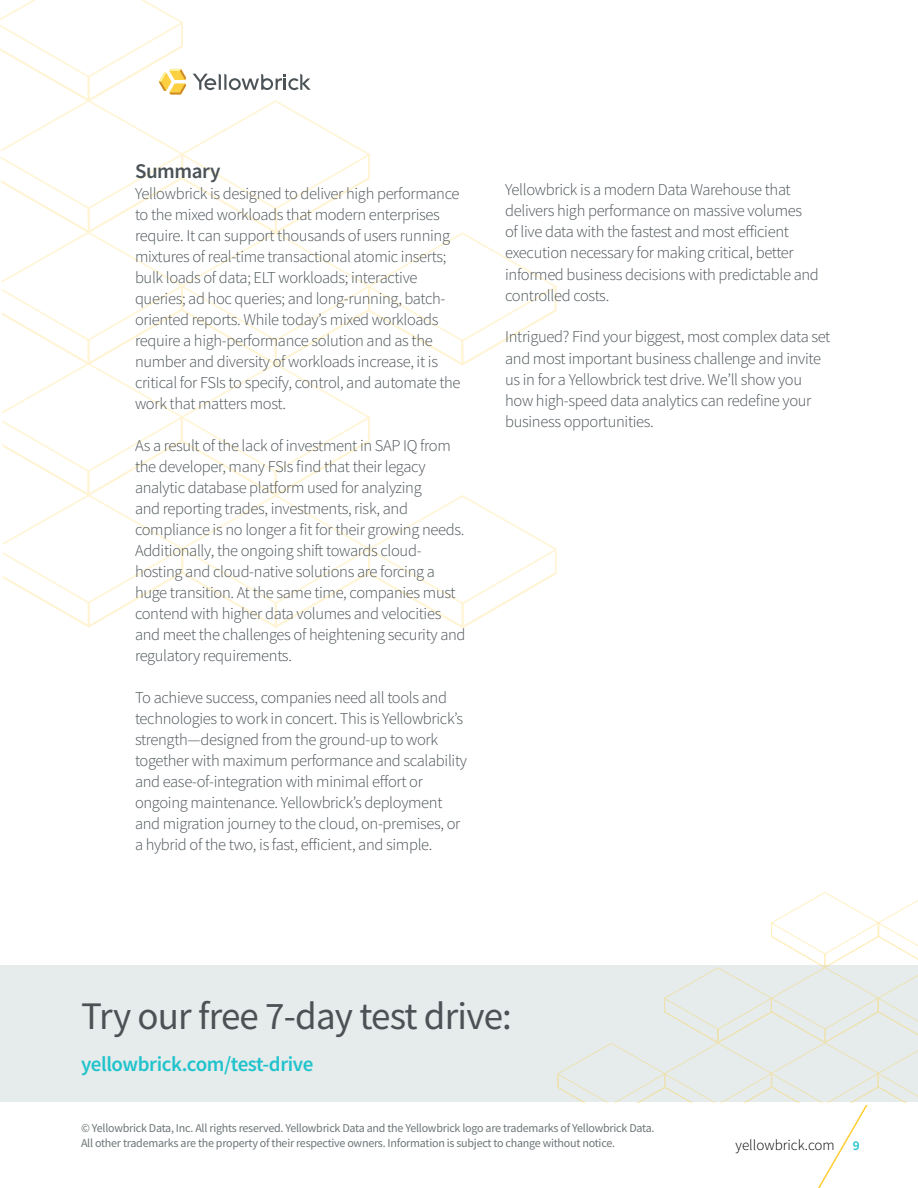
<style>
.page{position:relative;width:918px;height:1188px;background:#fff}
.page>*{position:absolute;margin:0;border:0;box-sizing:border-box;transform-origin:0 0}
.t1{font:39px "Source Sans Pro";letter-spacing:-.02em;color:#4a5256}
.t2{font:600 21px "Source Sans Pro";letter-spacing:-.02em;color:#20c3cc}
.t3{font:600 21px "Source Sans Pro";letter-spacing:-.02em;color:#4a5256}
.t4{font:300 16.5px/21px "Source Sans Pro";letter-spacing:-.02em;color:#4a5256}
.t5{font:300 15px "Source Sans Pro";color:#000}
.t6{font:12px/15px "Source Sans Pro";letter-spacing:-.02em;color:#6e7578}
.s1{font-weight:600;font-size:13.5px;color:#20c3cc}
</style>
<div class="page">
<svg style="left:818px;top:1106px;width:49px;height:82px"></svg>
<svg style="left:0;top:0;width:557px;height:628px"></svg>
<div style="left:0;top:965px;width:918px;height:136px;background:#e6ebeb"></div>
<svg style="left:557px;top:892px;width:361px;height:211px"></svg>
<p class="t3" style="left:135px;top:163px;width:87px">Summary</p>
<p class="t4" style="left:135px;top:184px;width:327px">Yellowbrick is designed to deliver high performance to the mixed workloads that modern enterprises require. It can support thousands of users running mixtures of real-time transactional atomic inserts; bulk loads of data; ELT workloads; interactive queries; ad hoc queries; and long-running, batch&shy;oriented reports. While today’s mixed workloads require a high-performance solution and as the number and diversity of workloads increase, it is critical for FSIs to specify, control, and automate the work that matters most.</p>
<p class="t4" style="left:135px;top:436px;width:332px">As a result of the lack of investment in SAP IQ from the developer, many FSIs find that their legacy analytic database platform used for analyzing<br>and reporting trades, investments, risk, and compliance is no longer a fit for their growing needs.<br>Additionally, the ongoing shift towards cloud&shy;hosting and cloud-native solutions are forcing a huge transition. At the same time, companies must contend with higher data volumes and velocities and meet the challenges of heightening security and regulatory requirements.</p>
<p class="t4" style="left:135px;top:688px;width:334px">To achieve success, companies need all tools and technologies to work in concert. This is Yellowbrick’s strength—designed from the ground-up to work together with maximum performance and scalability and ease-of-integration with minimal effort or ongoing maintenance. Yellowbrick’s deployment and migration journey to the cloud, on-premises, or a hybrid of the two, is fast, efficient, and simple.</p>
<p class="t4" style="left:505px;top:180px;width:315px">Yellowbrick is a modern Data Warehouse that delivers high performance on massive volumes of live data with the fastest and most efficient execution necessary for making critical, better informed business decisions with predictable and controlled costs.</p>
<p class="t4" style="left:505px;top:327px;width:327px">Intrigued? Find your biggest, most complex data set and most important business challenge and invite us in for a Yellowbrick test drive. We’ll show you how high-speed data analytics can redefine your business opportunities.</p>
<h1 class="t1" style="left:81px;top:991px;width:432px">Try our free 7-day test drive:</h1>
<p class="t2" style="left:81px;top:1056px;width:234px">yellowbrick.com/test-drive</p>
<p class="t6" style="left:81px;top:1121px;width:575px">© Yellowbrick Data, Inc. All rights reserved. Yellowbrick Data and the Yellowbrick logo are trademarks of Yellowbrick Data.<br>All other trademarks are the property of their respective owners. Information is subject to change without notice.</p>
<p class="t5" style="left:735px;top:1139px;width:126px">yellowbrick.com <span class="s1">9</span></p>
</div>
